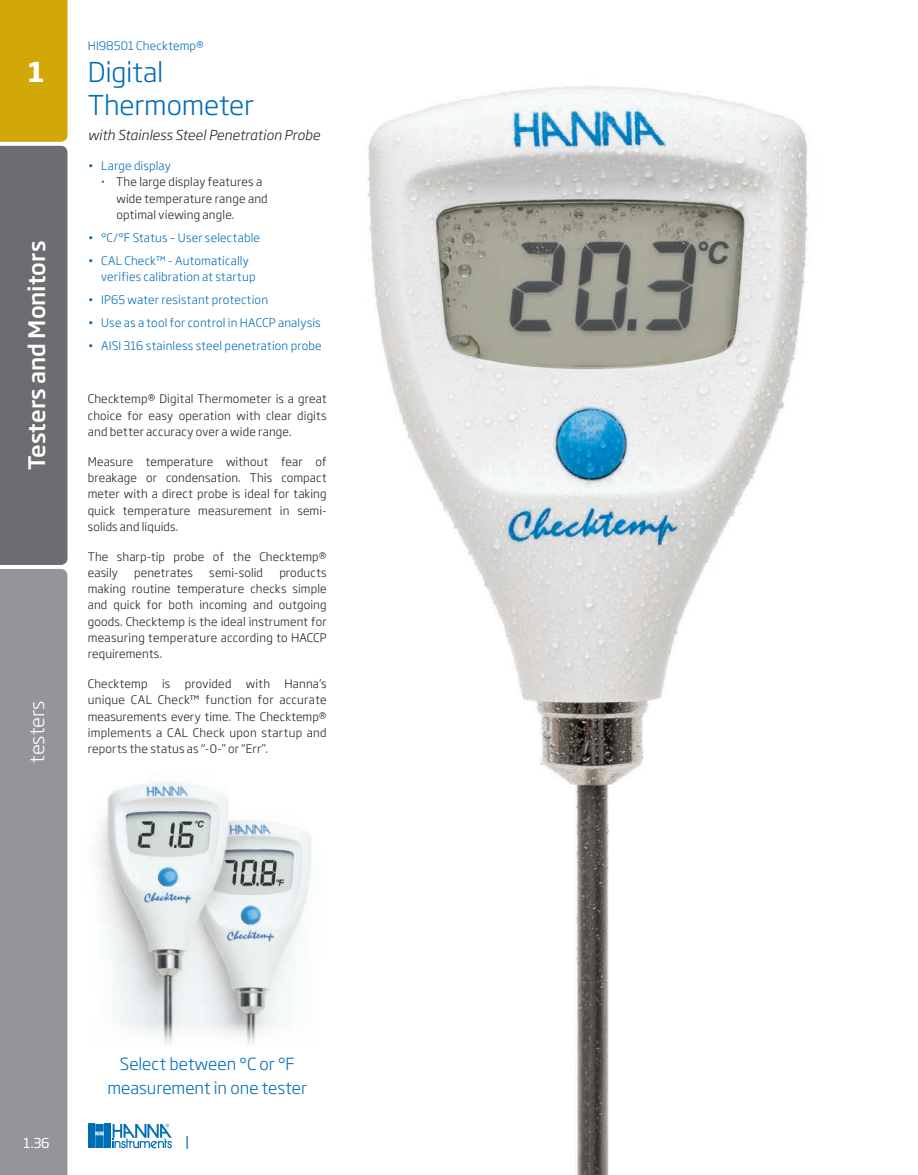
<style>
.page{position:relative;width:918px;height:1175px;background:#fff}
.page>*{position:absolute;margin:0;border:0;box-sizing:border-box;transform-origin:0 0}
.n-Meter_Title{font:300 27px/32.5px "Soho Gothic Pro";letter-spacing:-.005em;color:#006db7}
.t1{font:700 27px "Soho Gothic Pro";color:#fff}
.t2{font:500 22.5px "Soho Gothic Pro";letter-spacing:-.005em;color:#fff}
.t3{font:300 19.5px "Soho Gothic Pro";letter-spacing:-.005em;color:#fff}
.n-Text_Head{font:300 16.5px/23.1px "Soho Gothic Pro";color:#006db7;text-align:center}
.n-Meter_Subtitle{font:italic 300 13.5px "Soho Gothic Pro";letter-spacing:.005em;color:#231f20}
.t4{font:13.5px "Soho Gothic Pro";color:#fff}
.t5{font:13.5px "Soho Gothic Pro";color:#006db7}
.n-body_text{font:300 11.7px/16.2px "Soho Gothic Pro";letter-spacing:.015em;color:#231f20;text-align:justify}
.n-Meter_code_text_he{font:300 11.7px/16.2px "Soho Gothic Pro";letter-spacing:.015em;color:#006db7}
.s1{font-weight:500}
</style>
<div class="page">
<img style="left:367px;top:85px;width:441px;height:1089px">
<img style="left:97px;top:781px;width:214px;height:263px">
<svg style="left:0;top:0;width:68px;height:1174px;background:#8e8a7a"></svg>
<svg style="left:88px;top:1124px;width:84px;height:24px"></svg>
<h1 class="t1" style="left:28px;top:50px;width:18px">1</h1>
<h2 class="t2" style="left:19px;top:470px;width:231px;rotate:-90deg">Testers and Monitors</h2>
<h3 class="t3" style="left:22px;top:763px;width:64px;rotate:-90deg">testers</h3>
<p class="n-Meter_code_text_he" style="left:88px;top:36px;width:118px">HI98501 Checktemp®</p>
<p class="n-Meter_Title" style="left:88px;top:54px;width:168px">Digital<br>Thermometer</p>
<p class="n-Meter_Subtitle" style="left:88px;top:125px;width:234px">with Stainless Steel Penetration Probe</p>
<p class="n-Meter_code_text_he" style="left:88px;top:157px;width:85px">• Large display</p>
<p class="n-body_text" style="left:116px;top:173px;width:153px;text-align:left;text-indent:-15px"><span class="s1">·</span> The large display features a wide temperature range and optimal viewing angle.</p>
<p class="n-Meter_code_text_he" style="left:88px;top:229px;width:174px">• °C/°F Status – User selectable</p>
<p class="n-Meter_code_text_he" style="left:101px;top:252px;width:156px;text-indent:-14px">• CAL Check™ - Automatically verifies calibration at startup</p>
<p class="n-Meter_code_text_he" style="left:88px;top:291px;width:182px">• IP65 water resistant protection</p>
<p class="n-Meter_code_text_he" style="left:88px;top:314px;width:235px">• Use as a tool for control in HACCP analysis</p>
<p class="n-Meter_code_text_he" style="left:88px;top:337px;width:236px">• AISI 316 stainless steel penetration probe</p>
<p class="n-body_text" style="left:88px;top:390px;width:240px">Checktemp® Digital Thermometer is a great choice for easy operation with clear digits and better accuracy over a wide range.</p>
<p class="n-body_text" style="left:88px;top:452px;width:240px">Measure temperature without fear of breakage or condensation. This compact meter with a direct probe is ideal for taking quick temperature measurement in semi&shy;solids and liquids.</p>
<p class="n-body_text" style="left:88px;top:547px;width:240px">The sharp-tip probe of the Checktemp® easily</p>
<p class="n-body_text" style="left:88px;top:564px;width:240px;text-indent:192px">products making routine temperature checks simple and quick for both incoming and outgoing goods. Checktemp is the ideal instrument for measuring temperature according to HACCP requirements.</p>
<p class="n-body_text" style="left:88px;top:675px;width:240px">Checktemp is provided with Hanna’s unique CAL Check™ function for accurate measurements every time. The Checktemp® implements a CAL Check upon startup and reports the status as “-0-” or “Err”.</p>
<p class="n-body_text" style="left:134px;top:564px;width:61px">penetrates</p>
<p class="n-body_text" style="left:209px;top:564px;width:55px">semi-solid</p>
<p class="n-Text_Head" style="left:107px;top:1051px;width:201px">Select between °C or °F measurement in one tester</p>
<p class="t4" style="left:23px;top:1132px;width:28px">1.36</p>
<p class="t5" style="left:185px;top:1131px;width:6px">|</p>
</div>
